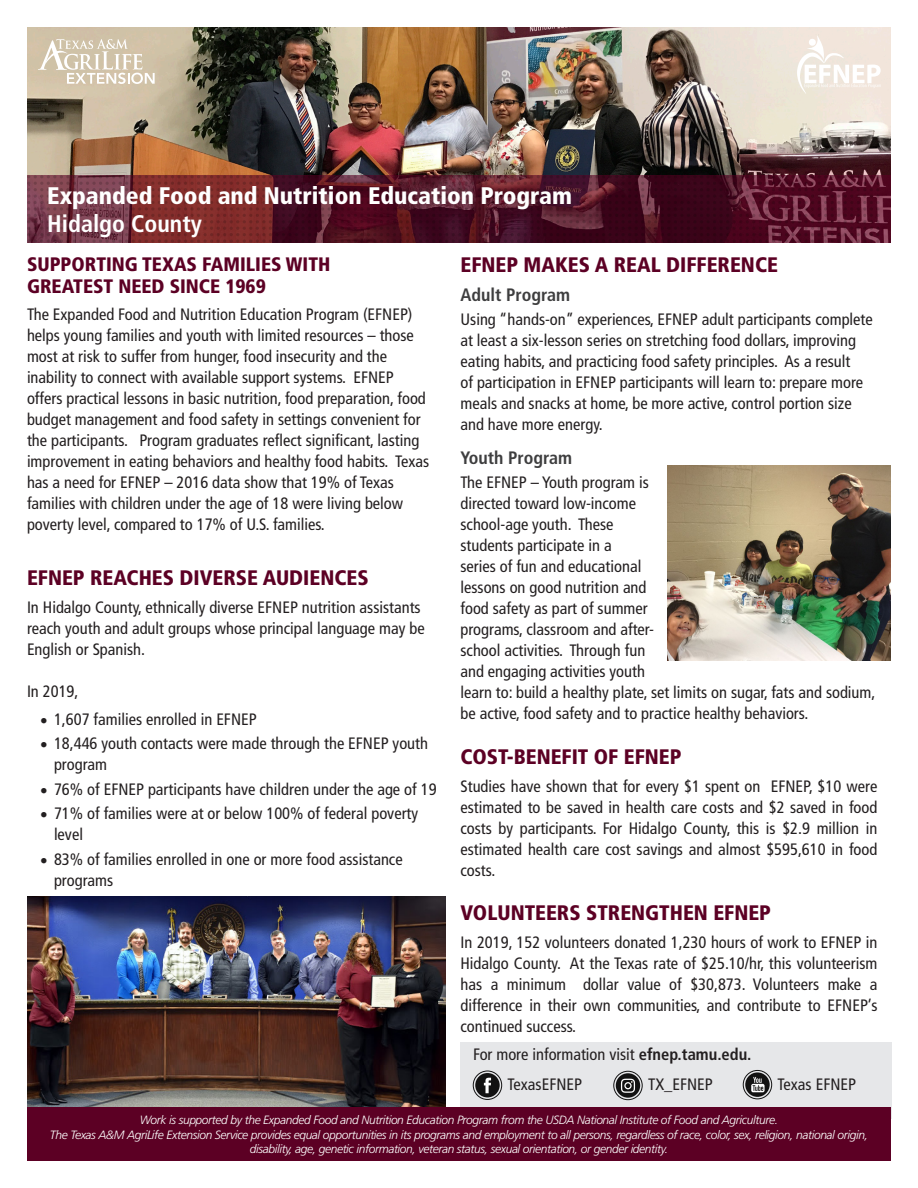
<style>
.page{position:relative;width:918px;height:1188px;background:#fff}
.page>*{position:absolute;margin:0;border:0;box-sizing:border-box;transform-origin:0 0}
.t1{font:900 condensed 24px "Frutiger LT Std";color:#fff}
.t2{font:700 condensed 24px "Frutiger LT Std";color:#fff}
.t3{font:900 condensed 21px "Frutiger LT Std";color:#5c0024}
.t4{font:900 condensed 19.5px "Frutiger LT Std";color:#5c0024}
.t5{font:700 condensed 18px "Frutiger LT Std";color:#3e3e3f}
.t6{font:condensed 16.5px/21px "Frutiger LT Std";color:#231f20}
.t7{font:italic 300 12px/14.4px "Frutiger LT Std";letter-spacing:-.03em;color:#fff;text-align:center}
.s1{font-weight:700}
</style>
<div class="page">
<div style="left:460px;top:1042px;width:432px;height:77px;background:#e6e7e9"></div>
<img style="left:27px;top:27px;width:864px;height:148px">
<svg style="left:27px;top:175px;width:853px;height:68px;background:#5b1b2b"></svg>
<img style="left:27px;top:896px;width:419px;height:211px">
<div style="left:27px;top:1107px;width:864px;height:54px;background:#5c0024"></div>
<svg style="left:797px;top:35px;width:84px;height:59px"></svg>
<svg style="left:38px;top:39px;width:117px;height:45px"></svg>
<img style="left:668px;top:466px;width:223px;height:194px">
<div style="left:473px;top:1071px;width:29px;height:29px;border:1px solid #121212;border-radius:50%"></div>
<div style="left:475px;top:1073px;width:25px;height:24px;background:#121212;border-radius:50%"></div>
<svg style="left:484px;top:1078px;width:7px;height:15px"></svg>
<div style="left:613px;top:1071px;width:30px;height:29px;border:1px solid #121212;border-radius:50%"></div>
<div style="left:616px;top:1073px;width:24px;height:25px;background:#121212;border-radius:50%"></div>
<svg style="left:621px;top:1079px;width:14px;height:14px"></svg>
<div style="left:743px;top:1070px;width:29px;height:29px;border:1px solid #121212;border-radius:50%"></div>
<svg style="left:745px;top:1072px;width:25px;height:25px"></svg>
<svg style="left:751px;top:1077px;width:14px;height:15px"></svg>
<p class="t1" style="left:47px;top:181px;width:526px">Expanded Food and Nutrition Education Program</p>
<p class="t2" style="left:47px;top:210px;width:156px">Hidalgo County</p>
<p class="t3" style="left:460px;top:252px;width:319px">EFNEP MAKES A REAL DIFFERENCE</p>
<p class="t5" style="left:460px;top:284px;width:111px">Adult Program</p>
<p class="t6" style="left:460px;top:309px;width:414px">Using “hands-on” experiences, EFNEP adult participants complete at least a six-lesson series on stretching food dollars, improving eating habits, and practicing food safety principles. As a result<br>of participation in EFNEP participants will learn to: prepare more meals and snacks at home, be more active, control portion size and have more energy.</p>
<p class="t5" style="left:460px;top:447px;width:113px">Youth Program</p>
<p class="t6" style="left:460px;top:472px;width:416px">The EFNEP – Youth program is<br>directed toward low-income<br>school-age youth. These<br>students participate in a<br>series of fun and educational<br>lessons on good nutrition and<br>food safety as part of summer<br>programs, classroom and after-<br>school activities. Through fun<br>and engaging activities youth<br>learn to: build a healthy plate, set limits on sugar, fats and sodium, be active, food safety and to practice healthy behaviors.</p>
<p class="t3" style="left:460px;top:744px;width:222px">COST-BENEFIT OF EFNEP</p>
<p class="t6" style="left:460px;top:775px;width:419px;text-align:justify">Studies have shown that for every $1 spent on EFNEP, $10 were estimated to be saved in health care costs and $2 saved in food costs by participants. For Hidalgo County, this is $2.9 million in estimated health care cost savings and almost $595,610 in food costs.</p>
<p class="t3" style="left:460px;top:900px;width:312px">VOLUNTEERS STRENGTHEN EFNEP</p>
<p class="t6" style="left:460px;top:932px;width:419px;text-align:justify">In 2019, 152 volunteers donated 1,230 hours of work to EFNEP in Hidalgo County. At the Texas rate of $25.10/hr, this volunteerism has a minimum dollar value of $30,873. Volunteers make a difference in their own communities, and contribute to EFNEP’s continued success.</p>
<p class="t6" style="left:473px;top:1044px;width:280px">For more information visit <span class="s1">efnep.tamu.edu.</span></p>
<p class="t6" style="left:508px;top:1074px;width:76px">TexasEFNEP</p>
<p class="t6" style="left:648px;top:1074px;width:66px">TX_EFNEP</p>
<p class="t6" style="left:778px;top:1074px;width:80px">Texas EFNEP</p>
<p class="t4" style="left:27px;top:253px;width:305px">SUPPORTING TEXAS FAMILIES WITH</p>
<p class="t4" style="left:27px;top:274px;width:240px">GREATEST NEED SINCE 1969</p>
<p class="t6" style="left:27px;top:304px;width:404px">The Expanded Food and Nutrition Education Program (EFNEP) helps young families and youth with limited resources – those most at risk to suffer from hunger, food insecurity and the inability to connect with available support systems. EFNEP offers practical lessons in basic nutrition, food preparation, food budget management and food safety in settings convenient for the participants. Program graduates reflect significant, lasting improvement in eating behaviors and healthy food habits. Texas has a need for EFNEP – 2016 data show that 19% of Texas families with children under the age of 18 were living below poverty level, compared to 17% of U.S. families.</p>
<p class="t3" style="left:27px;top:565px;width:343px">EFNEP REACHES DIVERSE AUDIENCES</p>
<p class="t6" style="left:27px;top:597px;width:399px">In Hidalgo County, ethnically diverse EFNEP nutrition assistants reach youth and adult groups whose principal language may be<br>English or Spanish.</p>
<p class="t6" style="left:27px;top:681px;width:53px">In 2019,</p>
<p class="t6" style="left:40px;top:709px;width:218px">• 1,607 families enrolled in EFNEP</p>
<p class="t6" style="left:54px;top:733px;width:376px;text-indent:-14px">• 18,446 youth contacts were made through the EFNEP youth program</p>
<p class="t6" style="left:40px;top:779px;width:398px">• 76% of EFNEP participants have children under the age of 19</p>
<p class="t6" style="left:54px;top:803px;width:366px;text-indent:-14px">• 71% of families were at or below 100% of federal poverty level</p>
<p class="t6" style="left:54px;top:849px;width:350px;text-indent:-14px">• 83% of families enrolled in one or more food assistance programs</p>
<p class="t7" style="left:140px;top:1113px;width:640px">Work is supported by the Expanded Food and Nutrition Education Program from the USDA National Institute of Food and Agriculture.</p>
<p class="t7" style="left:50px;top:1127px;width:820px">The Texas A&amp;M AgriLife Extension Service provides equal opportunities in its programs and employment to all persons, regardless of race, color, sex, religion, national origin, disability, age, genetic information, veteran status, sexual orientation, or gender identity.</p>
</div>
